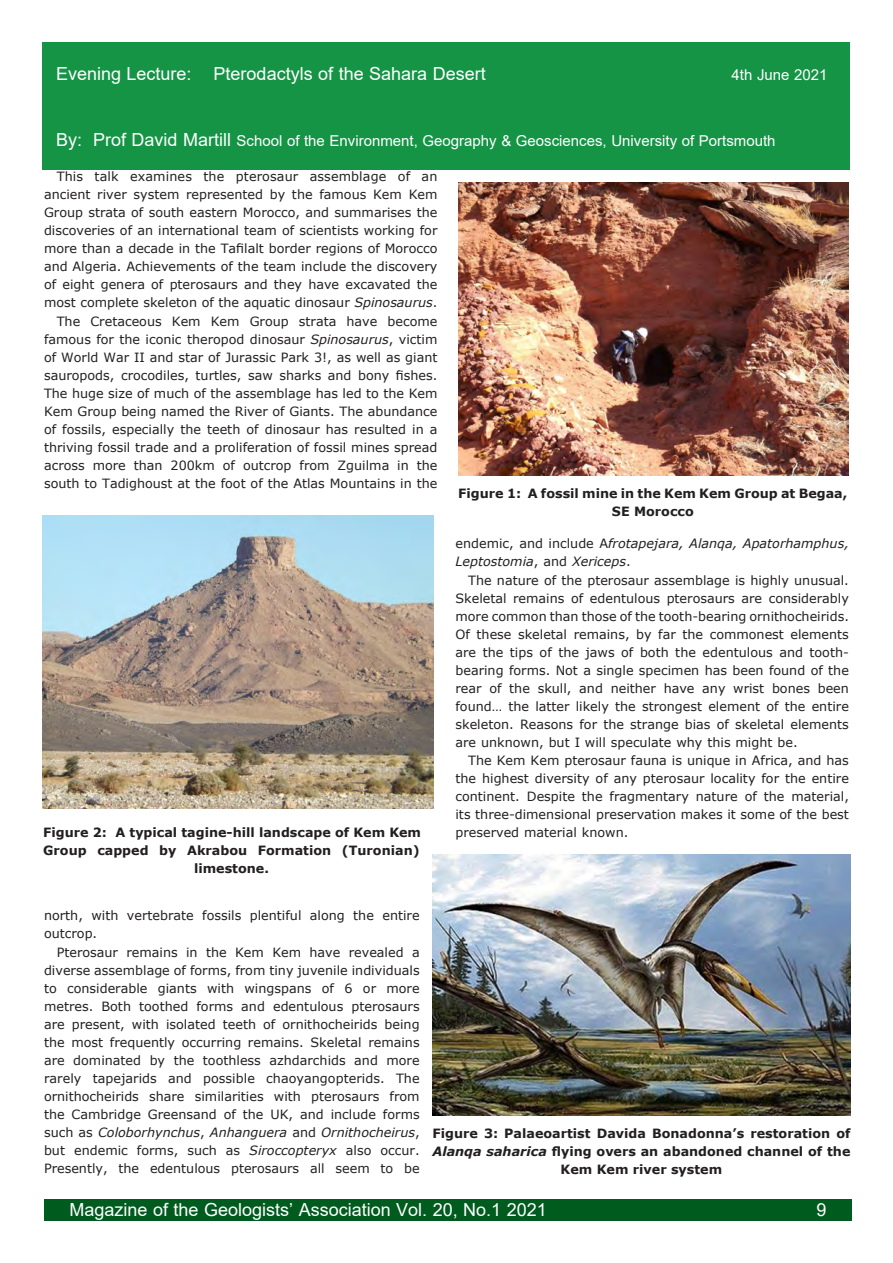
<style>
.page{position:relative;width:893px;height:1263px;background:#fff}
.page>*{position:absolute;margin:0;border:0;box-sizing:border-box;transform-origin:0 0}
.t1{font:18px "Arial";color:#fff}
.t2{font:15px "Arial";color:#fff}
.t3{font:12.75px/18px "Verdana";color:#231f20;text-align:justify}
.t4{font:700 12.75px/18px "Verdana";color:#231f20;text-align:center}
.t5{font:italic 12.75px/18px "Verdana";color:#231f20}
.s1{font-size:18px}
.s2{font-style:italic}
.s3{font-style:normal}
</style>
<div class="page">
<div style="left:43px;top:43px;width:807px;height:127px;background:#159446"></div>
<img style="left:458px;top:182px;width:391px;height:293px">
<img style="left:43px;top:515px;width:390px;height:293px">
<img style="left:433px;top:854px;width:418px;height:261px">
<div style="left:44px;top:1199px;width:808px;height:21px;background:#005b1f"></div>
<p class="t1" style="left:56px;top:61px;width:431px">Evening Lecture: Pterodactyls of the Sahara Desert</p>
<p class="t2" style="left:732px;top:65px;width:97px">4th June 2021</p>
<p class="t2" style="left:56px;top:130px;width:721px"><span class="s1">By: Prof David Martill</span> School of the Environment, Geography &amp; Geosciences, University of Portsmouth</p>
<p class="t3" style="left:44px;top:168px;width:395px;text-indent:13px">This talk examines the pterosaur assemblage of an ancient river system represented by the famous Kem Kem Group strata of south eastern Morocco, and summarises the discoveries of an international team of scientists working for more than a decade in the Tafilalt border regions of Morocco and Algeria. Achievements of the team include the discovery of eight genera of pterosaurs and they have excavated the most complete skeleton of the aquatic dinosaur <span class="s2">Spinosaurus</span>.</p>
<p class="t3" style="left:44px;top:312px;width:395px;text-indent:13px">The Cretaceous Kem Kem Group strata have become famous for the iconic theropod dinosaur <span class="s2">Spinosaurus</span>, victim of World War II and star of Jurassic Park 3!, as well as giant sauropods, crocodiles, turtles, saw sharks and bony fishes.<br>The huge size of much of the assemblage has led to the Kem Kem Group being named the River of Giants. The abundance of fossils, especially the teeth of dinosaur has resulted in a thriving fossil trade and a proliferation of fossil mines spread across more than 200km of outcrop from Zguilma in the south to Tadighoust at the foot of the Atlas Mountains in the</p>
<p class="t4" style="left:458px;top:484px;width:391px">Figure 1: A fossil mine in the Kem Kem Group at Begaa,<br>SE Morocco</p>
<p class="t4" style="left:43px;top:823px;width:379px">Figure 2: A typical tagine-hill landscape of Kem Kem<br>Group capped by Akrabou Formation (Turonian) limestone.</p>
<p class="t5" style="left:455px;top:534px;width:395px"><span class="s3">endemic, and include A</span>frotapejara, Alanqa, Apatorhamphus,<br>Leptostomia<span class="s3">, and</span> Xericeps<span class="s3">.</span></p>
<p class="t3" style="left:455px;top:571px;width:395px;text-indent:13px">The nature of the pterosaur assemblage is highly unusual.<br>Skeletal remains of edentulous pterosaurs are considerably more common than those of the tooth-bearing ornithocheirids.<br>Of these skeletal remains, by far the commonest elements are the tips of the jaws of both the edentulous and tooth&shy;bearing forms. Not a single specimen has been found of the rear of the skull, and neither have any wrist bones been found… the latter likely the strongest element of the entire skeleton. Reasons for the strange bias of skeletal elements are unknown, but I will speculate why this might be.</p>
<p class="t3" style="left:455px;top:751px;width:395px;text-indent:13px">The Kem Kem pterosaur fauna is unique in Africa, and has the highest diversity of any pterosaur locality for the entire continent. Despite the fragmentary nature of the material, its three-dimensional preservation makes it some of the best preserved material known.</p>
<p class="t3" style="left:44px;top:906px;width:377px">north, with vertebrate fossils plentiful along the entire outcrop.</p>
<p class="t3" style="left:44px;top:943px;width:377px;text-indent:13px">Pterosaur remains in the Kem Kem have revealed a diverse assemblage of forms, from tiny juvenile individuals to considerable giants with wingspans of 6 or more metres. Both toothed forms and edentulous pterosaurs are present, with isolated teeth of ornithocheirids being the most frequently occurring remains. Skeletal remains are dominated by the toothless azhdarchids and more rarely tapejarids and possible chaoyangopterids. The ornithocheirids share similarities with pterosaurs from the Cambridge Greensand of the UK, and include forms such as <span class="s2">Coloborhynchus</span>, <span class="s2">Anhanguera</span> and <span class="s2">Ornithocheirus</span>, but endemic forms, such as <span class="s2">Siroccopteryx</span> also occur.<br>Presently, the edentulous pterosaurs all seem to be</p>
<p class="t4" style="left:432px;top:1124px;width:419px">Figure 3: Palaeoartist Davida Bonadonna’s restoration of<br><span class="s2">Alanqa saharica</span> flying overs an abandoned channel of the<br>Kem Kem river system</p>
<p class="t1" style="left:70px;top:1198px;width:479px">Magazine of the Geologists’ Association Vol. 20, No.1 2021</p>
<p class="t1" style="left:816px;top:1198px;width:12px">9</p>
</div>
